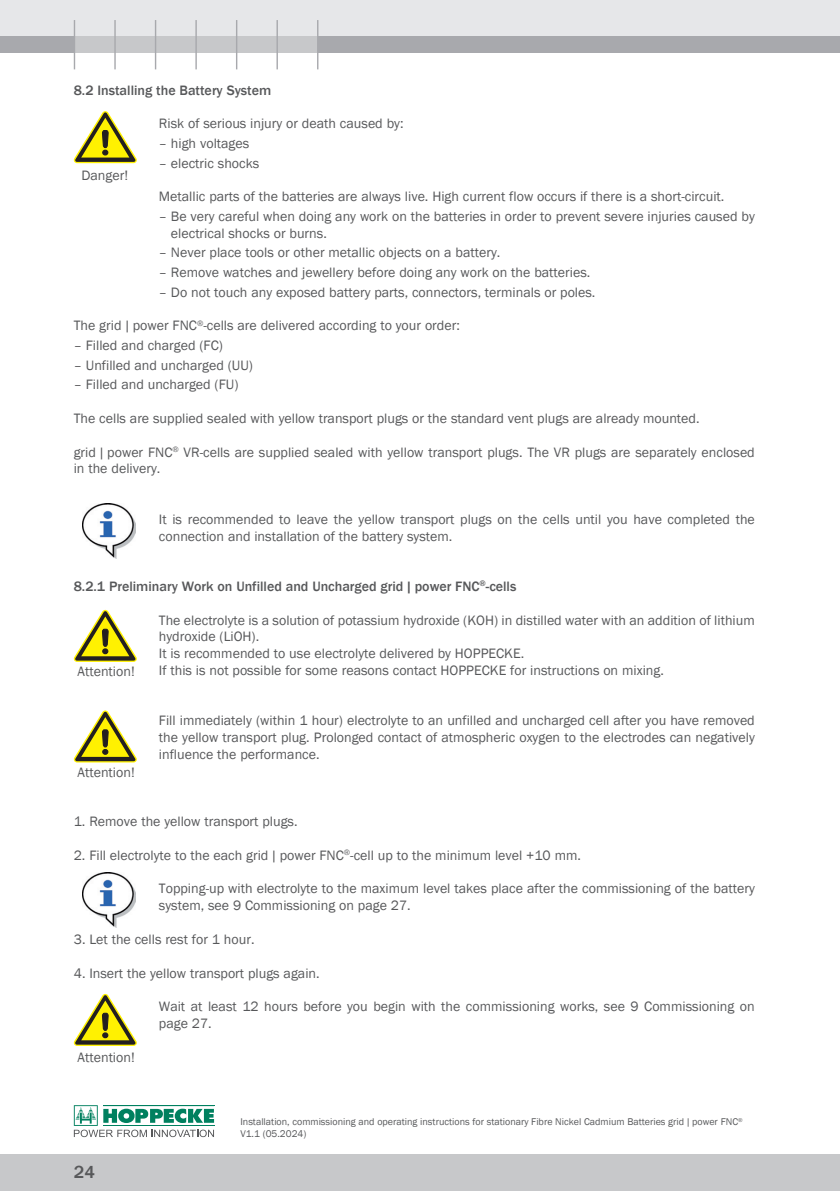
<style>
.page{position:relative;width:840px;height:1191px;background:#fff}
.page>*{position:absolute;margin:0;border:0;box-sizing:border-box;transform-origin:0 0}
.t1{font:500 18px "Franklin Gothic";color:#57585a}
.t2{font:14px/16.8px "Franklin Gothic";color:#57585a}
.t3{font:500 14px "Franklin Gothic";color:#57585a}
.t4{font:10px/12px "Franklin Gothic";color:#57585a}
</style>
<div class="page">
<div style="left:0;top:0;width:839px;height:37px;background:#e6e7e9"></div>
<div style="left:317px;top:37px;width:522px;height:16px;background:#a8a9ad"></div>
<div style="left:74px;top:37px;width:244px;height:16px;background:#c7c8ca"></div>
<hr style="left:276px;top:20px;width:2px;height:49px;background:#a8a9ad">
<hr style="left:317px;top:20px;width:1px;height:49px;background:#a8a9ad">
<hr style="left:74px;top:20px;width:1px;height:49px;background:#a8a9ad">
<hr style="left:114px;top:20px;width:2px;height:49px;background:#a8a9ad">
<hr style="left:155px;top:20px;width:1px;height:49px;background:#a8a9ad">
<hr style="left:195px;top:20px;width:2px;height:49px;background:#a8a9ad">
<hr style="left:236px;top:20px;width:1px;height:49px;background:#a8a9ad">
<div style="left:0;top:37px;width:74px;height:16px;background:#a8a9ad"></div>
<div style="left:0;top:1154px;width:839px;height:37px;background:#c7c8ca"></div>
<svg style="left:74px;top:1105px;width:140px;height:32px"></svg>
<svg style="left:74px;top:111px;width:63px;height:52px"></svg>
<svg style="left:74px;top:609px;width:63px;height:53px"></svg>
<svg style="left:74px;top:710px;width:63px;height:52px"></svg>
<svg style="left:74px;top:993px;width:63px;height:53px"></svg>
<img style="left:82px;top:503px;width:54px;height:55px">
<img style="left:82px;top:872px;width:54px;height:55px">
<p class="t3" style="left:74px;top:82px;width:199px">8.2 Installing the Battery System</p>
<p class="t2" style="left:159px;top:116px;width:246px">Risk of serious injury or death caused by:</p>
<p class="t2" style="left:159px;top:135px;width:92px">– high voltages</p>
<p class="t2" style="left:159px;top:155px;width:102px">– electric shocks</p>
<p class="t2" style="left:159px;top:189px;width:566px">Metallic parts of the batteries are always live. High current flow occurs if there is a short-circuit.</p>
<p class="t2" style="left:171px;top:208px;width:585px;text-indent:-12px">– Be very careful when doing any work on the batteries in order to prevent severe injuries caused by electrical shocks or burns.</p>
<p class="t2" style="left:159px;top:245px;width:343px">– Never place tools or other metallic objects on a battery.</p>
<p class="t2" style="left:159px;top:264px;width:432px">– Remove watches and jewellery before doing any work on the batteries.</p>
<p class="t2" style="left:159px;top:284px;width:438px">– Do not touch any exposed battery parts, connectors, terminals or poles.</p>
<p class="t2" style="left:74px;top:317px;width:387px">The grid| power FNC<sup>®</sup>-cells are delivered according to your order:</p>
<p class="t2" style="left:74px;top:337px;width:150px">– Filled and charged (FC)</p>
<p class="t2" style="left:74px;top:357px;width:181px">– Unfilled and uncharged (UU)</p>
<p class="t2" style="left:74px;top:376px;width:166px">– Filled and uncharged (FU)</p>
<p class="t2" style="left:74px;top:410px;width:627px">The cells are supplied sealed with yellow transport plugs or the standard vent plugs are already mounted.</p>
<p class="t2" style="left:74px;top:444px;width:682px">grid| power FNC<sup>®</sup> VR-cells are supplied sealed with yellow transport plugs. The VR plugs are separately enclosed in the delivery.</p>
<p class="t2" style="left:159px;top:511px;width:597px">It is recommended to leave the yellow transport plugs on the cells until you have completed the connection and installation of the battery system.</p>
<p class="t3" style="left:74px;top:577px;width:444px">8.2.1 Preliminary Work on Unfilled and Uncharged grid| power FNC<sup>®</sup>-cells</p>
<p class="t2" style="left:81px;top:167px;width:48px">Danger!</p>
<p class="t2" style="left:78px;top:663px;width:59px">Attention!</p>
<p class="t2" style="left:78px;top:764px;width:59px">Attention!</p>
<p class="t2" style="left:159px;top:612px;width:597px">The electrolyte is a solution of potassium hydroxide (KOH) in distilled water with an addition of lithium hydroxide (LiOH).<br>It is recommended to use electrolyte delivered by HOPPECKE.<br>If this is not possible for some reasons contact HOPPECKE for instructions on mixing.</p>
<p class="t2" style="left:159px;top:712px;width:597px;text-align:justify">Fill immediately (within 1 hour) electrolyte to an unfilled and uncharged cell after you have removed the yellow transport plug. Prolonged contact of atmospheric oxygen to the electrodes can negatively influence the performance.</p>
<p class="t2" style="left:74px;top:813px;width:225px">1. Remove the yellow transport plugs.</p>
<p class="t2" style="left:74px;top:847px;width:508px">2. Fill electrolyte to the each grid| power FNC<sup>®</sup>-cell up to the minimum level +10 mm.</p>
<p class="t2" style="left:159px;top:880px;width:597px">Topping-up with electrolyte to the maximum level takes place after the commissioning of the battery system, see 9 Commissioning on page 27.</p>
<p class="t2" style="left:74px;top:931px;width:182px">3. Let the cells rest for 1 hour.</p>
<p class="t2" style="left:74px;top:964px;width:247px">4. Insert the yellow transport plugs again.</p>
<p class="t2" style="left:78px;top:1049px;width:59px">Attention!</p>
<p class="t1" style="left:74px;top:1160px;width:23px">24</p>
<p class="t2" style="left:159px;top:998px;width:597px">Wait at least 12 hours before you begin with the commissioning works, see 9 Commissioning on page 27.</p>
<p class="t4" style="left:240px;top:1115px;width:503px">Installation, commissioning and operating instructions for stationary Fibre Nickel Cadmium Batteries grid| power FNC<sup>®<br></sup>V1.1 (05.2024)</p>
</div>
